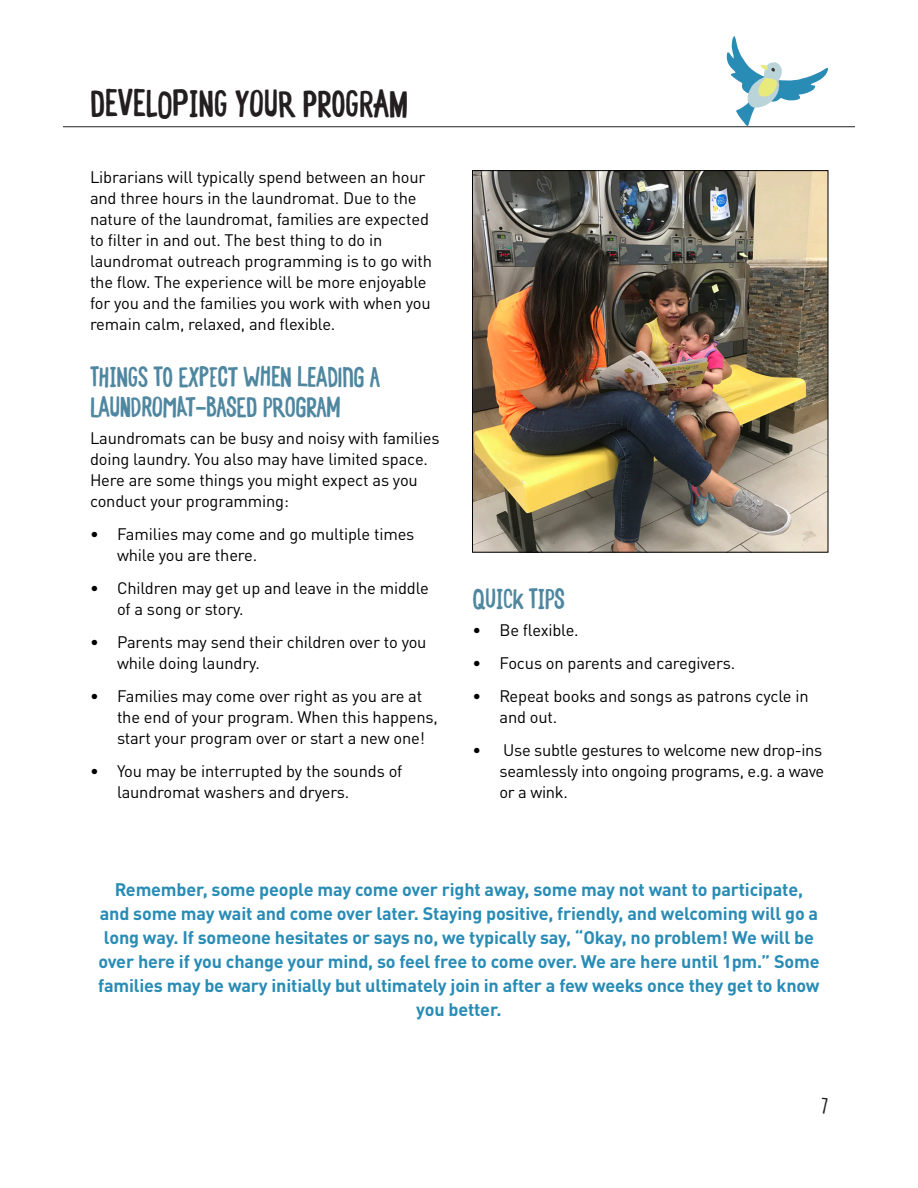
<style>
.page{position:relative;width:918px;height:1188px;background:#fff}
.page>*{position:absolute;margin:0;border:0;box-sizing:border-box;transform-origin:0 0}
.t1{font:36px "TRS Hand F Bold";letter-spacing:-.01em;color:#231f20}
.t2{font:27px/30px "TRS Hand F Bold";letter-spacing:-.02em;color:#4f87a0}
.t3{font:21px "TRS Hand F Regular";color:#231f20}
.t4{font:700 18px/24px "DINOT";letter-spacing:-.01em;color:#298cb5;text-align:center}
.t5{font:16.5px/21px "DINOT";letter-spacing:-.01em;color:#000}
</style>
<div class="page">
<hr style="left:63px;top:126px;width:792px;height:1px;background:#231f20">
<svg style="left:727px;top:36px;width:101px;height:90px"></svg>
<img style="left:474px;top:172px;width:352px;height:379px">
<div style="left:472px;top:170px;width:356px;height:383px;border:1px solid #000"></div>
<p class="t1" style="left:90px;top:82px;width:320px">DEVELOPING YOUR PROGRAM</p>
<p class="t5" style="left:90px;top:166px;width:344px">Librarians will typically spend between an hour and three hours in the laundromat. Due to the nature of the laundromat, families are expected to filter in and out. The best thing to do in laundromat outreach programming is to go with the flow. The experience will be more enjoyable for you and the families you work with when you remain calm, relaxed, and flexible.</p>
<p class="t2" style="left:90px;top:360px;width:292px">THINGS TO EXPECT WHEN LEADING A<br>LAUNDROMAT-BASED PROGRAM</p>
<p class="t5" style="left:90px;top:427px;width:351px">Laundromats can be busy and noisy with families doing laundry. You also may have limited space.<br>Here are some things you might expect as you conduct your programming:</p>
<p class="t5" style="left:117px;top:523px;width:299px;text-indent:-27px">• Families may come and go multiple times while you are there.</p>
<p class="t5" style="left:117px;top:577px;width:313px;text-indent:-27px">• Children may get up and leave in the middle of a song or story.</p>
<p class="t5" style="left:117px;top:631px;width:311px;text-indent:-27px">• Parents may send their children over to you while doing laundry.</p>
<p class="t5" style="left:117px;top:685px;width:322px;text-indent:-27px">• Families may come over right as you are at the end of your program. When this happens, start your program over or start a new one!</p>
<p class="t5" style="left:117px;top:760px;width:287px;text-indent:-27px">• You may be interrupted by the sounds of laundromat washers and dryers.</p>
<p class="t2" style="left:472px;top:582px;width:94px">QUICK TIPS</p>
<p class="t5" style="left:472px;top:619px;width:108px">• Be flexible.</p>
<p class="t5" style="left:472px;top:652px;width:264px">• Focus on parents and caregivers.</p>
<p class="t5" style="left:500px;top:685px;width:311px;text-indent:-27px">• Repeat books and songs as patrons cycle in and out.</p>
<p class="t5" style="left:500px;top:739px;width:326px;text-align:justify;text-indent:-27px">• Use subtle gestures to welcome new drop-ins seamlessly into ongoing programs, e.g. a wave or a wink.</p>
<p class="t4" style="left:98px;top:877px;width:723px">Remember, some people may come over right away, some may not want to participate, and some may wait and come over later. Staying positive, friendly, and welcoming will go a long way. If someone hesitates or says no, we typically say, “Okay, no problem! We will be over here if you change your mind, so feel free to come over. We are here until 1pm.” Some families may be wary initially but ultimately join in after a few weeks once they get to know you better.</p>
<p class="t3" style="left:822px;top:1093px;width:8px">7</p>
</div>
